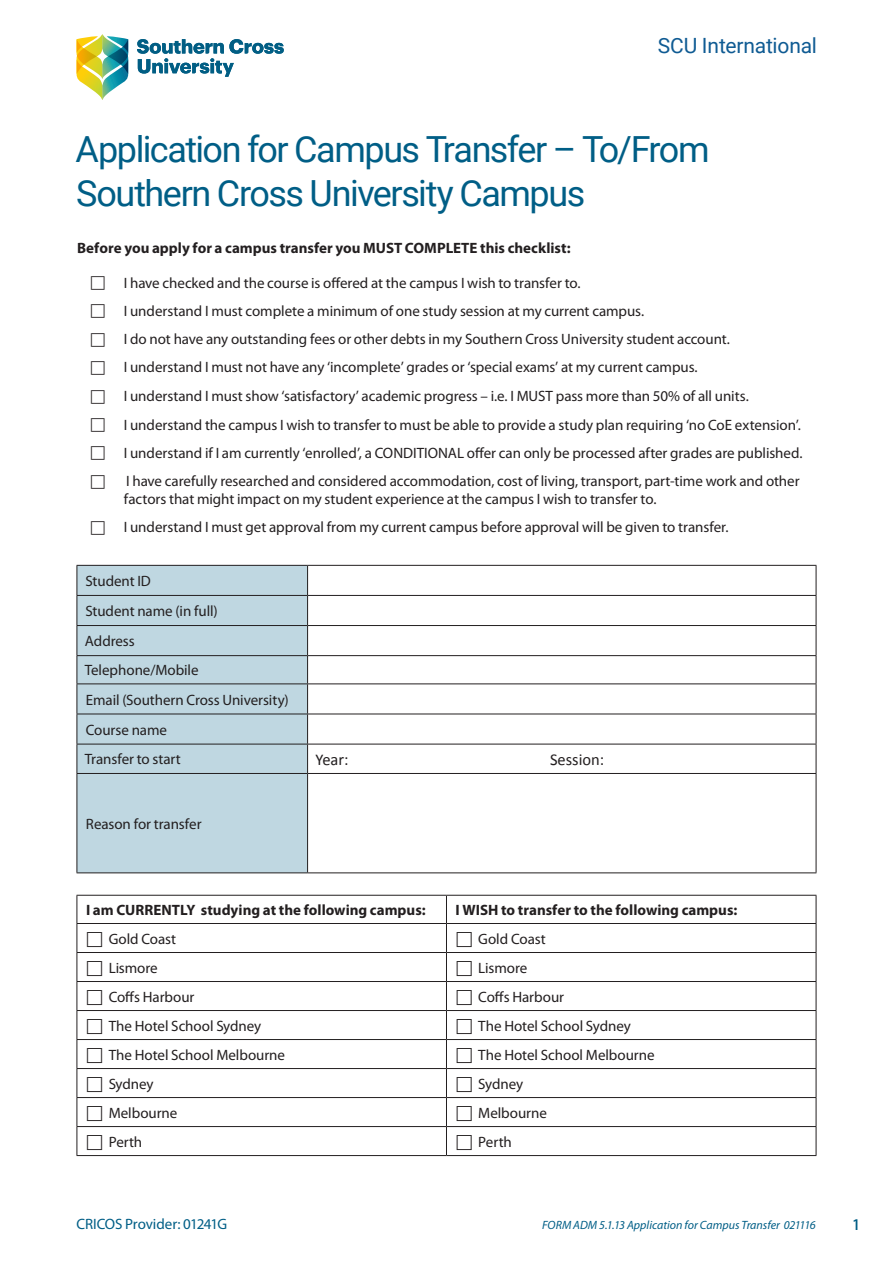
<style>
.page{position:relative;width:893px;height:1263px;background:#fff}
.page>*{position:absolute;margin:0;border:0;box-sizing:border-box;transform-origin:0 0}
.U-Head-1{font:36px/43.2px "Roboto";letter-spacing:-.04em;color:#005e86}
.t1{font:21px "Roboto";letter-spacing:-.01em;color:#0f5b93}
.t2{font:16.5px "Calibri";color:#231f20}
.t3{font:600 condensed 16.5px "Myriad Pro";color:#005e86}
.U-Table-Body{font:15px/18px "Myriad Pro";letter-spacing:-.005em;color:#231f20}
.U-Table-Body-2{font:700 15px "Myriad Pro";color:#231f20}
.t4{font:15px "Myriad Pro";letter-spacing:-.015em;color:#005e86}
.t5{font:italic 12px "Myriad Pro";color:#005e86}
</style>
<div class="page">
<svg style="left:137px;top:39px;width:147px;height:38px"></svg>
<svg style="left:77px;top:34px;width:51px;height:66px"></svg>
<div style="left:77px;top:565px;width:231px;height:30px;background:#bfd7e1"></div>
<div style="left:78px;top:596px;width:229px;height:276px;background:#bfd7e1"></div>
<hr style="left:77px;top:595px;width:231px;height:1px;background:#231f20">
<hr style="left:308px;top:595px;width:508px;height:1px;background:#231f20">
<hr style="left:77px;top:625px;width:231px;height:1px;background:#231f20">
<hr style="left:308px;top:625px;width:508px;height:1px;background:#231f20">
<hr style="left:77px;top:655px;width:231px;height:1px;background:#231f20">
<hr style="left:308px;top:655px;width:508px;height:1px;background:#231f20">
<hr style="left:77px;top:683px;width:231px;height:1px;background:#231f20">
<hr style="left:308px;top:683px;width:508px;height:1px;background:#231f20">
<hr style="left:77px;top:714px;width:231px;height:1px;background:#231f20">
<hr style="left:308px;top:714px;width:508px;height:1px;background:#231f20">
<hr style="left:77px;top:744px;width:231px;height:1px;background:#231f20">
<hr style="left:308px;top:744px;width:508px;height:1px;background:#231f20">
<hr style="left:77px;top:773px;width:231px;height:1px;background:#231f20">
<hr style="left:308px;top:773px;width:508px;height:1px;background:#231f20">
<svg style="left:307px;top:566px;width:1px;height:117px"></svg>
<hr style="left:307px;top:684px;width:1px;height:30px;background:#231f20">
<hr style="left:307px;top:714px;width:1px;height:30px;background:#231f20">
<svg style="left:307px;top:744px;width:1px;height:29px"></svg>
<hr style="left:307px;top:774px;width:1px;height:98px;background:#231f20">
<hr style="left:77px;top:565px;width:231px;height:1px;background:#231f20">
<hr style="left:308px;top:565px;width:508px;height:1px;background:#231f20">
<svg style="left:77px;top:566px;width:1px;height:117px"></svg>
<svg style="left:816px;top:566px;width:1px;height:117px"></svg>
<hr style="left:77px;top:684px;width:1px;height:30px;background:#231f20">
<hr style="left:816px;top:684px;width:1px;height:30px;background:#231f20">
<hr style="left:77px;top:714px;width:1px;height:30px;background:#231f20">
<hr style="left:816px;top:714px;width:1px;height:30px;background:#231f20">
<svg style="left:77px;top:744px;width:1px;height:29px"></svg>
<svg style="left:816px;top:744px;width:1px;height:29px"></svg>
<hr style="left:77px;top:774px;width:1px;height:98px;background:#231f20">
<hr style="left:816px;top:774px;width:1px;height:98px;background:#231f20">
<hr style="left:77px;top:872px;width:231px;height:1px;background:#231f20">
<hr style="left:308px;top:872px;width:508px;height:1px;background:#231f20">
<hr style="left:77px;top:895px;width:369px;height:1px;background:#231f20">
<hr style="left:446px;top:895px;width:370px;height:1px;background:#231f20">
<hr style="left:77px;top:923px;width:369px;height:1px;background:#231f20">
<hr style="left:446px;top:923px;width:370px;height:1px;background:#231f20">
<hr style="left:77px;top:952px;width:369px;height:1px;background:#231f20">
<hr style="left:446px;top:952px;width:370px;height:1px;background:#231f20">
<hr style="left:77px;top:981px;width:369px;height:1px;background:#231f20">
<hr style="left:446px;top:981px;width:370px;height:1px;background:#231f20">
<hr style="left:77px;top:1010px;width:369px;height:1px;background:#231f20">
<hr style="left:446px;top:1010px;width:370px;height:1px;background:#231f20">
<hr style="left:77px;top:1039px;width:369px;height:1px;background:#231f20">
<hr style="left:446px;top:1039px;width:370px;height:1px;background:#231f20">
<hr style="left:77px;top:1068px;width:369px;height:1px;background:#231f20">
<hr style="left:446px;top:1068px;width:370px;height:1px;background:#231f20">
<hr style="left:77px;top:1097px;width:369px;height:1px;background:#231f20">
<hr style="left:446px;top:1097px;width:370px;height:1px;background:#231f20">
<hr style="left:77px;top:1126px;width:369px;height:1px;background:#231f20">
<hr style="left:446px;top:1126px;width:370px;height:1px;background:#231f20">
<hr style="left:77px;top:1155px;width:369px;height:1px;background:#231f20">
<hr style="left:446px;top:1155px;width:370px;height:1px;background:#231f20">
<svg style="left:77px;top:895px;width:1px;height:260px"></svg>
<svg style="left:446px;top:895px;width:1px;height:260px"></svg>
<svg style="left:816px;top:895px;width:1px;height:260px"></svg>
<h2 class="t1" style="left:658px;top:31px;width:161px">SCU International</h2>
<h1 class="U-Head-1" style="left:76px;top:127px;width:635px">Application for Campus Transfer – To/From<br>Southern Cross University Campus</h1>
<p class="U-Table-Body-2" style="left:77px;top:238px;width:495px">Before you apply for a campus transfer you MUST COMPLETE this checklist:</p>
<p class="U-Table-Body" style="left:124px;top:273px;width:458px">I have checked and the course is offered at the campus I wish to transfer to.</p>
<p class="U-Table-Body" style="left:124px;top:302px;width:522px">I understand I must complete a minimum of one study session at my current campus.</p>
<p class="U-Table-Body" style="left:124px;top:330px;width:608px">I do not have any outstanding fees or other debts in my Southern Cross University student account.</p>
<p class="U-Table-Body" style="left:124px;top:358px;width:575px">I understand I must not have any ‘incomplete’ grades or ‘special exams’ at my current campus.</p>
<p class="U-Table-Body" style="left:124px;top:387px;width:626px">I understand I must show ‘satisfactory’ academic progress – i.e. I MUST pass more than 50% of all units.</p>
<p class="U-Table-Body" style="left:124px;top:415px;width:679px">I understand the campus I wish to transfer to must be able to provide a study plan requiring ‘no CoE extension’.</p>
<p class="U-Table-Body" style="left:124px;top:444px;width:680px">I understand if I am currently ‘enrolled’, a CONDITIONAL offer can only be processed after grades are published.</p>
<p class="U-Table-Body" style="left:124px;top:472px;width:677px">I have carefully researched and considered accommodation, cost of living, transport, part-time work and other factors that might impact on my student experience at the campus I wish to transfer to.</p>
<p class="U-Table-Body" style="left:124px;top:518px;width:606px">I understand I must get approval from my current campus before approval will be given to transfer.</p>
<p class="U-Table-Body" style="left:85px;top:572px;width:67px">Student ID</p>
<p class="U-Table-Body" style="left:85px;top:602px;width:134px">Student name (in full)</p>
<p class="U-Table-Body" style="left:85px;top:632px;width:51px">Address</p>
<p class="U-Table-Body" style="left:85px;top:661px;width:115px">Telephone/Mobile</p>
<p class="U-Table-Body" style="left:86px;top:690px;width:204px">Email (Southern Cross University)</p>
<p class="U-Table-Body" style="left:86px;top:720px;width:83px">Course name</p>
<p class="U-Table-Body" style="left:85px;top:750px;width:98px">Transfer to start</p>
<p class="t2" style="left:315px;top:748px;width:35px">Year:</p>
<p class="t2" style="left:550px;top:748px;width:56px">Session:</p>
<p class="U-Table-Body" style="left:86px;top:814px;width:117px">Reason for transfer</p>
<p class="U-Table-Body-2" style="left:86px;top:900px;width:341px">I am CURRENTLY studying at the following campus:</p>
<p class="U-Table-Body-2" style="left:456px;top:900px;width:283px">I WISH to transfer to the following campus:</p>
<p class="U-Table-Body" style="left:109px;top:930px;width:69px">Gold Coast</p>
<p class="U-Table-Body" style="left:478px;top:930px;width:69px">Gold Coast</p>
<p class="U-Table-Body" style="left:109px;top:959px;width:51px">Lismore</p>
<p class="U-Table-Body" style="left:478px;top:959px;width:51px">Lismore</p>
<p class="U-Table-Body" style="left:109px;top:988px;width:87px">Coffs Harbour</p>
<p class="U-Table-Body" style="left:478px;top:988px;width:87px">Coffs Harbour</p>
<p class="U-Table-Body" style="left:109px;top:1017px;width:154px">The Hotel School Sydney</p>
<p class="U-Table-Body" style="left:478px;top:1017px;width:154px">The Hotel School Sydney</p>
<p class="U-Table-Body" style="left:109px;top:1046px;width:178px">The Hotel School Melbourne</p>
<p class="U-Table-Body" style="left:478px;top:1046px;width:178px">The Hotel School Melbourne</p>
<p class="U-Table-Body" style="left:109px;top:1075px;width:46px">Sydney</p>
<p class="U-Table-Body" style="left:478px;top:1075px;width:46px">Sydney</p>
<p class="U-Table-Body" style="left:109px;top:1104px;width:70px">Melbourne</p>
<p class="U-Table-Body" style="left:478px;top:1104px;width:70px">Melbourne</p>
<p class="U-Table-Body" style="left:109px;top:1133px;width:35px">Perth</p>
<p class="U-Table-Body" style="left:478px;top:1133px;width:35px">Perth</p>
<p class="t4" style="left:77px;top:1215px;width:152px">CRICOS Provider: 01241G</p>
<p class="t5" style="left:542px;top:1218px;width:275px">FORM ADM 5.1.13 Application for Campus Transfer 021116</p>
<p class="t3" style="left:853px;top:1215px;width:8px">1</p>
</div>
